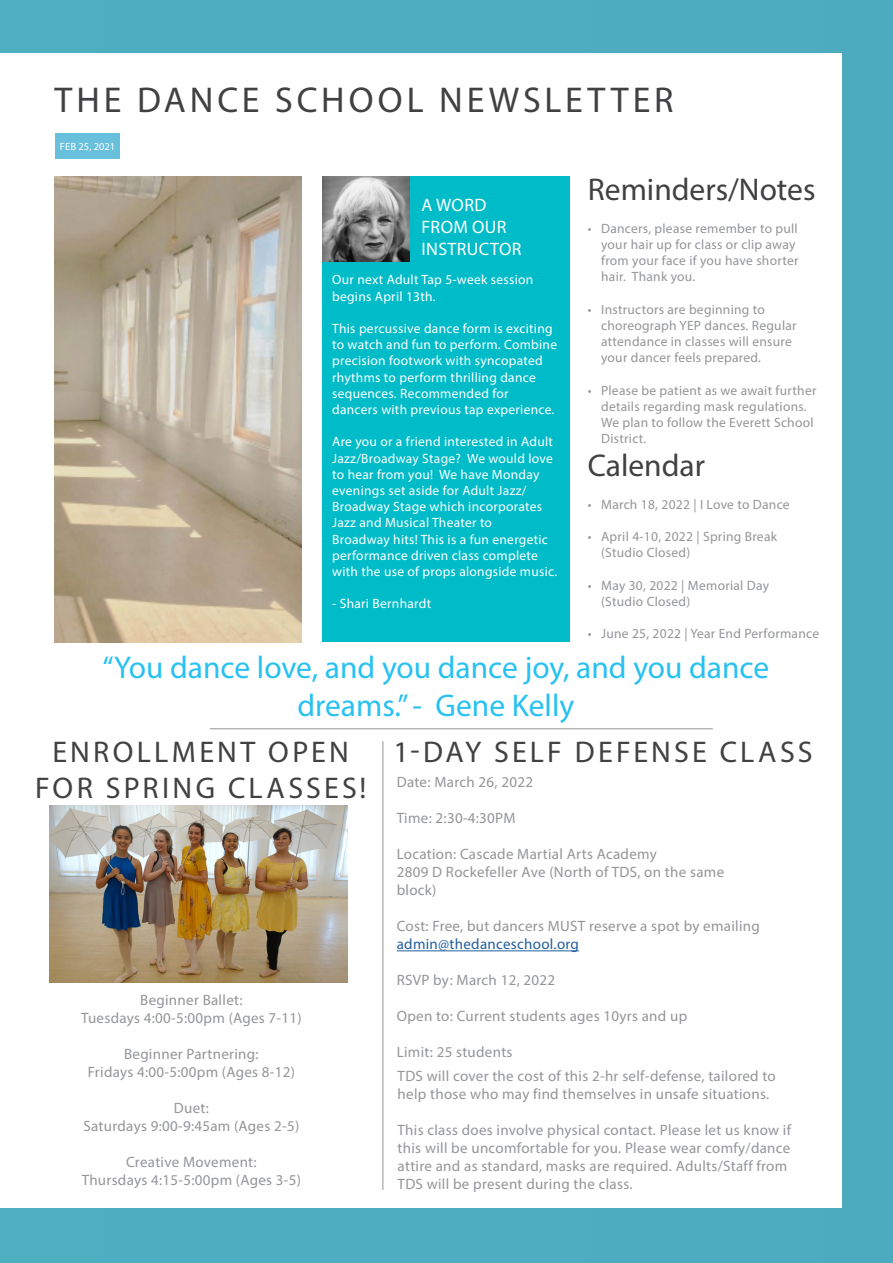
<style>
.page{position:relative;width:893px;height:1263px;background:#4dacc0}
.page>*{position:absolute;margin:0;border:0;box-sizing:border-box;transform-origin:0 0}
.t1{font:36px "Myriad Pro";letter-spacing:.11em;color:#414042}
.t2{font:31.5px/37.8px "Myriad Pro";color:#27c1f2;text-align:center}
.t3{font:31.5px "Myriad Pro";color:#414042}
.t4{font:30px/36px "Myriad Pro";letter-spacing:.105em;color:#414042;text-align:center}
.t5{font:18px/21.6px "Myriad Pro";letter-spacing:.02em;color:#fff}
.t6{font:15px/18px "Myriad Pro";letter-spacing:.02em;color:#939598;text-align:center}
.t7{font:15px "Myriad Pro";letter-spacing:.02em;color:#215e9e}
.t8{font:13.5px/16.2px "Myriad Pro";letter-spacing:.02em;color:#fff}
.t9{font:13.5px/16.2px "Myriad Pro";letter-spacing:.02em;color:#939598}
.t10{font:10.5px "Myriad Pro";color:#fff}
</style>
<div class="page">
<div style="left:0;top:53px;width:842px;height:1155px;background:#fff"></div>
<div style="left:323px;top:177px;width:247px;height:465px;background:#00bcc8"></div>
<img style="left:54px;top:177px;width:247px;height:465px">
<svg style="left:322px;top:177px;width:1px;height:85px"></svg>
<div style="left:56px;top:133px;width:64px;height:26px;background:#68c0dd"></div>
<hr style="left:210px;top:728px;width:503px;height:1px;background:#939598">
<img style="left:323px;top:177px;width:87px;height:85px">
<hr style="left:397px;top:950px;width:182px;height:1px;background:#215e9e">
<hr style="left:383px;top:741px;width:1px;height:449px;background:#939598">
<img style="left:50px;top:806px;width:297px;height:176px">
<h1 class="t1" style="left:54px;top:77px;width:621px">THE DANCE SCHOOL NEWSLETTER</h1>
<p class="t10" style="left:60px;top:140px;width:57px">FEB 25, 2021</p>
<p class="t5" style="left:421px;top:194px;width:102px">A WORD<br>FROM OUR<br>INSTRUCTOR</p>
<p class="t8" style="left:332px;top:272px;width:203px">Our next Adult Tap 5-week session begins April 13th.</p>
<p class="t8" style="left:332px;top:320px;width:226px">This percussive dance form is exciting to watch and fun to perform. Combine precision footwork with syncopated rhythms to perform thrilling dance sequences. Recommended for dancers with previous tap experience.</p>
<p class="t8" style="left:332px;top:434px;width:226px">Are you or a friend interested in Adult Jazz/Broadway Stage? We would love to hear from you! We have Monday evenings set aside for Adult Jazz/ Broadway Stage which incorporates Jazz and Musical Theater to<br>Broadway hits! This is a fun energetic performance driven class complete with the use of props alongside music.</p>
<p class="t8" style="left:332px;top:596px;width:100px">- Shari Bernhardt</p>
<h2 class="t3" style="left:588px;top:170px;width:229px">Reminders/Notes</h2>
<p class="t9" style="left:601px;top:220px;width:199px;text-indent:-13px">• Dancers, please remember to pull your hair up for class or clip away from your face if you have shorter hair. Thank you.</p>
<p class="t9" style="left:601px;top:301px;width:197px;text-indent:-13px">• Instructors are beginning to choreograph YEP dances. Regular attendance in classes will ensure your dancer feels prepared.</p>
<p class="t9" style="left:601px;top:382px;width:217px;text-indent:-13px">• Please be patient as we await further details regarding mask regulations.<br>We plan to follow the Everett School<br>District.</p>
<h2 class="t3" style="left:588px;top:446px;width:119px">Calendar</h2>
<p class="t9" style="left:588px;top:496px;width:203px">• March 18, 2022 | I Love to Dance</p>
<p class="t9" style="left:601px;top:528px;width:177px;text-indent:-13px">• April 4-10, 2022 | Spring Break (Studio Closed)</p>
<p class="t9" style="left:601px;top:577px;width:170px;text-indent:-13px">• May 30, 2022 | Memorial Day (Studio Closed)</p>
<p class="t9" style="left:588px;top:625px;width:233px">• June 25, 2022 | Year End Performance</p>
<h2 class="t2" style="left:102px;top:648px;width:668px">“You dance love, and you dance joy, and you dance dreams.” - Gene Kelly</h2>
<h3 class="t4" style="left:35px;top:734px;width:333px">ENROLLMENT OPEN<br>FOR SPRING CLASSES!</h3>
<p class="t6" style="left:81px;top:990px;width:222px">Beginner Ballet:<br>Tuesdays 4:00-5:00pm (Ages 7-11)</p>
<p class="t6" style="left:88px;top:1044px;width:209px">Beginner Partnering:<br>Fridays 4:00-5:00pm (Ages 8-12)</p>
<p class="t6" style="left:83px;top:1098px;width:217px">Duet:<br>Saturdays 9:00-9:45am (Ages 2-5)</p>
<p class="t6" style="left:82px;top:1152px;width:221px">Creative Movement:<br>Thursdays 4:15-5:00pm (Ages 3-5)</p>
<h3 class="t4" style="left:393px;top:734px;width:421px">1-DAY SELF DEFENSE CLASS</h3>
<p class="t6" style="left:397px;top:773px;width:138px">Date: March 26, 2022</p>
<p class="t6" style="left:397px;top:809px;width:120px">Time: 2:30-4:30PM</p>
<p class="t6" style="left:397px;top:845px;width:329px;text-align:left">Location: Cascade Martial Arts Academy<br>2809 D Rockefeller Ave (North of TDS, on the same block)</p>
<p class="t6" style="left:397px;top:917px;width:365px">Cost: Free, but dancers MUST reserve a spot by emailing</p>
<p class="t7" style="left:397px;top:935px;width:184px">admin@thedanceschool.org</p>
<p class="t6" style="left:397px;top:971px;width:160px">RSVP by: March 12, 2022</p>
<p class="t6" style="left:397px;top:1007px;width:292px">Open to: Current students ages 10yrs and up</p>
<p class="t6" style="left:397px;top:1040px;width:381px;line-height:23.4px;text-align:left">Limit: 25 students<br>TDS will cover the cost of this 2-hr self-defense, tailored to</p>
<p class="t6" style="left:398px;top:1084px;width:373px">help those who may find themselves in unsafe situations.</p>
<p class="t6" style="left:398px;top:1120px;width:395px;text-align:left">This class does involve physical contact. Please let us know if this will be uncomfortable for you. Please wear comfy/dance attire and as standard, masks are required. Adults/Staff from TDS will be present during the class.</p>
</div>
